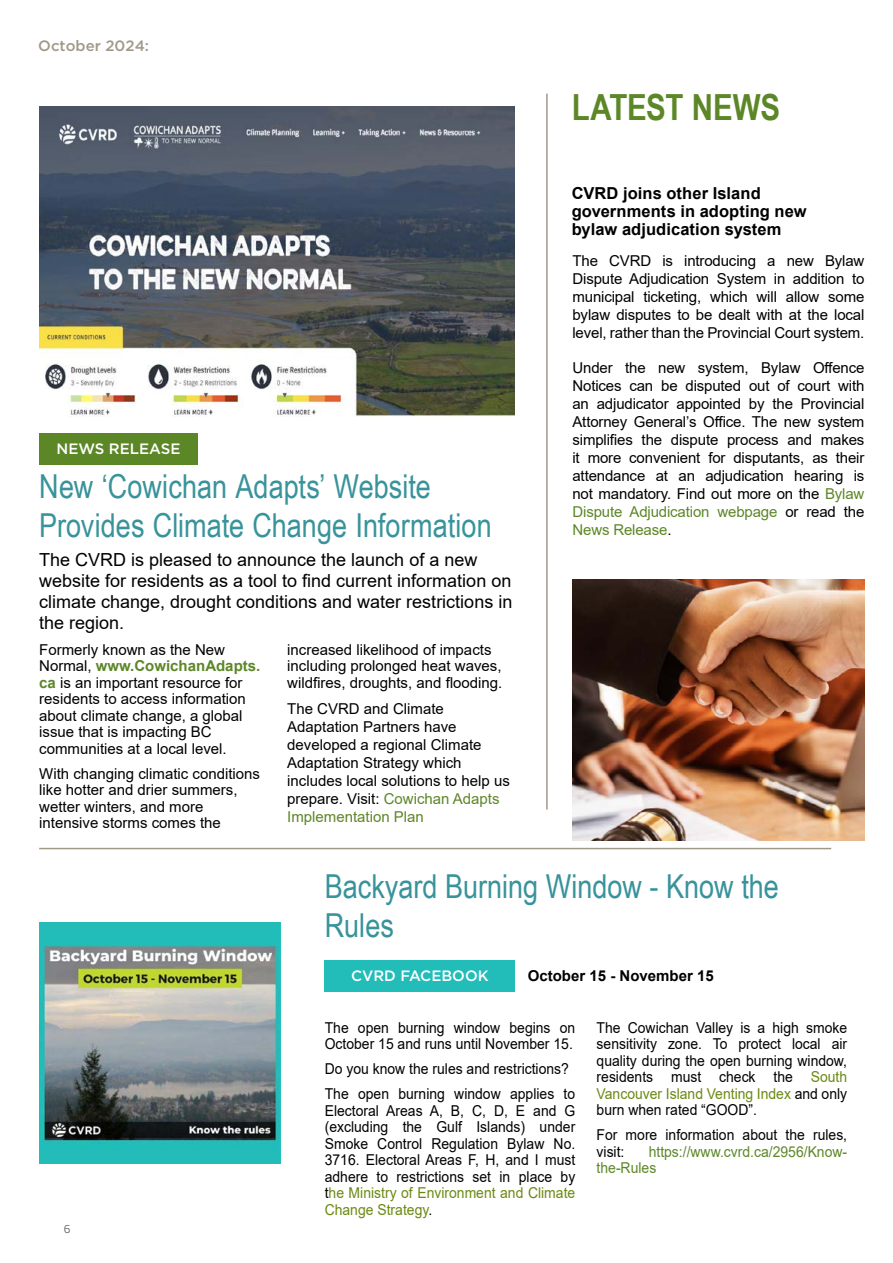
<style>
.page{position:relative;width:893px;height:1263px;background:#fff}
.page>*{position:absolute;margin:0;border:0;box-sizing:border-box;transform-origin:0 0}
.t1{font:700 36px "Arial Narrow";letter-spacing:-.01em;color:#5c8727}
.t2{font:33px/39px "Arial Narrow";color:#38939b}
.t3{font:18px/21px "Arial";color:#000}
.t4{font:700 16.5px/18px "Arial";letter-spacing:.005em;color:#000}
.t5{font:15px/18px "Arial";color:#000}
.t6{font:15px/16.5px "Arial";color:#000;scale:.93 1}
.t7{font:15px/16.5px "Arial";color:#5c8727;scale:.93 1}
.t8{font:500 15px "Gotham";color:#fff}
.t9{font:700 15px "Arial";color:#000}
.t10{font:500 15px "Gotham";color:#a2988a}
.t11{font:12px "Titillium Web";color:#727168}
.s1{font-weight:700;color:#5c8727}
.s2{color:#5c8727}
.s3{color:#6b8912}
</style>
<div class="page">
<img style="left:39px;top:107px;width:475px;height:310px">
<img style="left:572px;top:580px;width:292px;height:260px">
<div style="left:39px;top:433px;width:159px;height:31px;background:#5c8727"></div>
<img style="left:39px;top:923px;width:241px;height:241px">
<div style="left:325px;top:960px;width:190px;height:31px;background:#22bcb9"></div>
<hr style="left:39px;top:848px;width:792px;height:1px;background:#a2988a">
<hr style="left:546px;top:94px;width:2px;height:715px;background:#a2988a">
<p class="t10" style="left:38px;top:36px;width:112px">October 2024:</p>
<p class="t8" style="left:56px;top:439px;width:125px">NEWS RELEASE</p>
<h2 class="t2" style="left:39px;top:466px;width:454px">New ‘Cowichan Adapts’ Website<br>Provides Climate Change Information</h2>
<p class="t3" style="left:39px;top:549px;width:475px">The CVRD is pleased to announce the launch of a new website for residents as a tool to find current information on climate change, drought conditions and water restrictions in the region.</p>
<p class="t5" style="left:39px;top:641px;width:223px;line-height:16.5px">Formerly known as the New<br>Normal, <span class="s1">www.CowichanAdapts. ca</span> is an important resource for residents to access information about climate change, a global issue that is impacting BC communities at a local level.</p>
<p class="t5" style="left:39px;top:765px;width:222px;line-height:16.5px">With changing climatic conditions like hotter and drier summers, wetter winters, and more intensive storms comes the</p>
<p class="t5" style="left:287px;top:641px;width:217px;line-height:16.5px">increased likelihood of impacts including prolonged heat waves, wildfires, droughts, and flooding.</p>
<p class="t5" style="left:287px;top:700px;width:224px">The CVRD and Climate<br>Adaptation Partners have developed a regional Climate<br>Adaptation Strategy which includes local solutions to help us prepare. Visit: <span class="s2">Cowichan Adapts<br>Implementation Plan</span></p>
<h1 class="t1" style="left:572px;top:80px;width:210px">LATEST NEWS</h1>
<p class="t4" style="left:572px;top:184px;width:236px">CVRD joins other Island governments in adopting new bylaw adjudication system</p>
<p class="t5" style="left:572px;top:252px;width:293px;text-align:justify">The CVRD is introducing a new Bylaw Dispute Adjudication System in addition to municipal ticketing, which will allow some bylaw disputes to be dealt with at the local level, rather than the Provincial Court system.</p>
<p class="t5" style="left:572px;top:359px;width:293px;text-align:justify">Under the new system, Bylaw Offence Notices can be disputed out of court with an adjudicator appointed by the Provincial Attorney General’s Office. The new system simplifies the dispute process and makes it more convenient for disputants, as their attendance at an adjudication hearing is not mandatory. Find out more on the <span class="s2">Bylaw Dispute Adjudication webpage</span> or read the <span class="s2">News Release</span>.</p>
<h2 class="t2" style="left:325px;top:865px;width:456px;line-height:39.6px">Backyard Burning Window - Know the<br>Rules</h2>
<p class="t8" style="left:351px;top:966px;width:139px">CVRD FACEBOOK</p>
<p class="t9" style="left:528px;top:965px;width:187px">October 15 - November 15</p>
<p class="t11" style="left:64px;top:1220px;width:8px">6</p>
<p class="t6" style="left:325px;top:1019px;width:271px">The open burning window begins on<br>October 15 and runs until November 15.</p>
<p class="t6" style="left:325px;top:1056px;width:271px;line-height:25px">Do you know the rules and restrictions?<br>The open burning window applies to</p>
<p class="t6" style="left:325px;top:1102px;width:271px;text-align:justify">Electoral Areas A, B, C, D, E and G (excluding the Gulf Islands) under Smoke Control Regulation Bylaw No.<br>3716. Electoral Areas F, H, and I must adhere to restrictions set in place by t<span class="s3">he Ministry of Environment and Climate Change Strategy</span>.</p>
<p class="t6" style="left:597px;top:1019px;width:271px;text-align:justify">The Cowichan Valley is a high smoke sensitivity zone. To protect local air quality during the open burning window, residents must check the <span class="s3">South Vancouver Island Venting Index</span> and only burn when rated “GOOD”.</p>
<p class="t6" style="left:597px;top:1127px;width:271px">For more information about the rules, visit:</p>
<p class="t7" style="left:597px;top:1143px;width:271px;text-indent:52px">https://www.cvrd.ca/2956/Know&shy;the-Rules</p>
</div>
